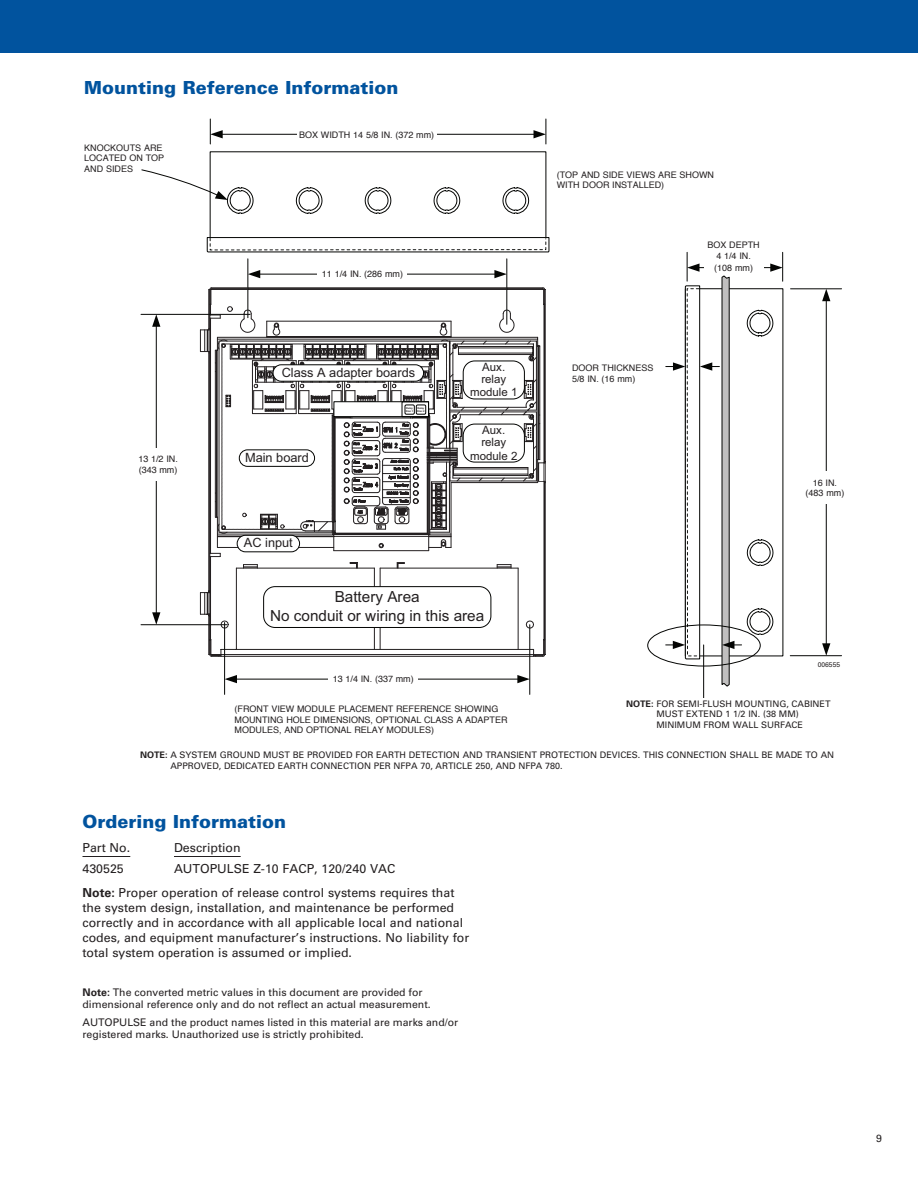
<style>
.page{position:relative;width:918px;height:1188px;background:#fff}
.page>*{position:absolute;margin:0;border:0;box-sizing:border-box;transform-origin:0 0}
._03_12_pt_Blue_Heade{font:900 18px "Univers LT Std";color:#01539e}
.t1{font:15.3px/18.3px "Arial";color:#231f20;text-align:center}
.t2{font:12.75px "Arial";color:#231f20}
._06_Text_8_25{font:12.3px/15px "Univers LT Std";color:#231f20}
._09_Tabbed_Copy{font:12.3px "Univers LT Std";color:#231f20}
.t3{font:11.55px/12.5px "Arial";color:#231f20;text-align:center}
._16_Note_7_pt__type{font:10.5px/12px "Univers LT Std";color:#231f20}
._12_Callouts{font:9px/10.5px "Helvetica";color:#231f20}
._12_Callouts-2{font:9px/10.5px "Univers LT Std";color:#231f20;text-align:center}
._15___of_Art_Drawing{font:6.75px "Univers LT Std";color:#231f20}
.t4{font:700 2.55px/3px "Arial";letter-spacing:.005em;color:#231f20}
.s1{font-weight:700}
</style>
<div class="page">
<div style="left:0;top:0;width:918px;height:53px;background:#01539e"></div>
<hr style="left:82px;top:856px;width:48px;height:1px;background:#231f20">
<hr style="left:174px;top:856px;width:67px;height:1px;background:#231f20">
<hr style="left:546px;top:290px;width:1px;height:365px;background:#231f20">
<svg style="left:209px;top:636px;width:336px;height:21px"></svg>
<hr style="left:222px;top:134px;width:156px;height:1px;background:#040503">
<hr style="left:378px;top:134px;width:157px;height:1px;background:#040503">
<svg style="left:210px;top:119px;width:13px;height:25px"></svg>
<svg style="left:534px;top:119px;width:12px;height:25px"></svg>
<hr style="left:790px;top:655px;width:52px;height:1px;background:#040503">
<hr style="left:791px;top:288px;width:51px;height:1px;background:#040503">
<hr style="left:826px;top:472px;width:1px;height:172px;background:#040503">
<hr style="left:826px;top:300px;width:1px;height:172px;background:#040503">
<svg style="left:822px;top:643px;width:8px;height:13px"></svg>
<svg style="left:822px;top:289px;width:8px;height:12px"></svg>
<hr style="left:703px;top:645px;width:1px;height:81px;background:#040503">
<svg style="left:665px;top:252px;width:119px;height:435px"></svg>
<div style="left:647px;top:624px;width:114px;height:42px;border:1px solid #040503;border-radius:50%"></div>
<hr style="left:224px;top:623px;width:1px;height:71px;background:#040503">
<hr style="left:529px;top:625px;width:1px;height:69px;background:#040503">
<hr style="left:236px;top:679px;width:141px;height:1px;background:#040503">
<hr style="left:377px;top:679px;width:141px;height:1px;background:#040503">
<svg style="left:225px;top:675px;width:12px;height:8px"></svg>
<svg style="left:517px;top:675px;width:13px;height:8px"></svg>
<svg style="left:141px;top:169px;width:633px;height:467px"></svg>
<svg style="left:215px;top:191px;width:13px;height:9px"></svg>
<div style="left:625px;top:699px;width:214px;height:55px;background:#fff"></div>
<div style="left:297px;top:125px;width:139px;height:19px;background:#fff"></div>
<div style="left:318px;top:264px;width:89px;height:19px;background:#fff"></div>
<div style="left:328px;top:669px;width:90px;height:19px;background:#fff"></div>
<div style="left:796px;top:471px;width:58px;height:33px;background:#fff"></div>
<div style="left:132px;top:448px;width:52px;height:33px;background:#fff"></div>
<div style="left:704px;top:239px;width:59px;height:34px;background:#fff"></div>
<p class="_03_12_pt_Blue_Heade" style="left:84px;top:76px;width:316px">Mounting Reference Information</p>
<p class="_12_Callouts" style="left:84px;top:143px;width:82px">KNOCKOUTS ARE<br>LOCATED ON TOP<br>AND SIDES</p>
<p class="_12_Callouts" style="left:138px;top:454px;width:41px">13 1/2 IN.</p>
<p class="_12_Callouts" style="left:139px;top:465px;width:40px">(343 mm)</p>
<p class="_12_Callouts" style="left:299px;top:129px;width:137px">BOX WIDTH 14 5/8 IN. (372 mm)</p>
<p class="_12_Callouts" style="left:322px;top:269px;width:83px">11 1/4 IN. (286 mm)</p>
<p class="t2" style="left:282px;top:368px;width:135px">Class A adapter boards</p>
<p class="t2" style="left:245px;top:453px;width:65px">Main board</p>
<p class="t2" style="left:244px;top:538px;width:50px">AC input</p>
<p class="t4" style="left:406px;top:407px;width:9px">Relay<br>Disc 1</p>
<p class="t4" style="left:417px;top:407px;width:9px">Relay<br>Disc 2</p>
<p class="t3" style="left:470px;top:362px;width:49px">Aux. relay module 1</p>
<p class="t3" style="left:481px;top:425px;width:26px;text-align:left">Aux. relay</p>
<p class="t3" style="left:470px;top:451px;width:49px">module 2</p>
<p class="t1" style="left:270px;top:589px;width:216px">Battery Area<br>No conduit or wiring in this area</p>
<p class="_12_Callouts" style="left:333px;top:674px;width:83px">13 1/4 IN. (337 mm)</p>
<p class="_12_Callouts" style="left:557px;top:170px;width:159px">(TOP AND SIDE VIEWS ARE SHOWN<br>WITH DOOR INSTALLED)</p>
<p class="_12_Callouts" style="left:572px;top:363px;width:83px">DOOR THICKNESS</p>
<p class="_12_Callouts" style="left:572px;top:374px;width:65px">5/8 IN. (16 mm)</p>
<p class="_12_Callouts" style="left:708px;top:240px;width:54px">BOX DEPTH</p>
<p class="_12_Callouts" style="left:716px;top:251px;width:36px">4 1/4 IN.</p>
<p class="_12_Callouts" style="left:714px;top:263px;width:40px">(108 mm)</p>
<p class="_12_Callouts" style="left:813px;top:478px;width:26px">16 IN.</p>
<p class="_12_Callouts" style="left:806px;top:488px;width:40px">(483 mm)</p>
<p class="_15___of_Art_Drawing" style="left:818px;top:661px;width:24px">006555</p>
<p class="_12_Callouts-2" style="left:626px;top:699px;width:206px"><span class="s1">NOTE:</span> FOR SEMI-FLUSH MOUNTING, CABINET<br>MUST EXTEND 1 1/2 IN. (38 MM)<br>MINIMUM FROM WALL SURFACE</p>
<p class="_12_Callouts-2" style="left:170px;top:750px;width:665px;text-align:left;text-indent:-30px"><span class="s1">NOTE:</span> A SYSTEM GROUND MUST BE PROVIDED FOR EARTH DETECTION AND TRANSIENT PROTECTION DEVICES. THIS CONNECTION SHALL BE MADE TO AN<br>APPROVED, DEDICATED EARTH CONNECTION PER NFPA 70, ARTICLE 250, AND NFPA 780.</p>
<p class="_12_Callouts" style="left:235px;top:704px;width:275px">(FRONT VIEW MODULE PLACEMENT REFERENCE SHOWING<br>MOUNTING HOLE DIMENSIONS, OPTIONAL CLASS A ADAPTER<br>MODULES, AND OPTIONAL RELAY MODULES)</p>
<p class="_03_12_pt_Blue_Heade" style="left:82px;top:810px;width:205px">Ordering Information</p>
<p class="_09_Tabbed_Copy" style="left:82px;top:840px;width:49px">Part No.</p>
<p class="_09_Tabbed_Copy" style="left:174px;top:840px;width:68px">Description</p>
<p class="_09_Tabbed_Copy" style="left:82px;top:861px;width:43px">430525</p>
<p class="_09_Tabbed_Copy" style="left:174px;top:861px;width:223px">AUTOPULSE Z-10 FACP, 120/240 VAC</p>
<p class="_06_Text_8_25" style="left:82px;top:885px;width:388px"><span class="s1">Note:</span> Proper operation of release control systems requires that the system design, installation, and maintenance be performed correctly and in accordance with all applicable local and national codes, and equipment manufacturer’s instructions. No liability for total system operation is assumed or implied.</p>
<p class="_16_Note_7_pt__type" style="left:82px;top:986px;width:350px"><span class="s1">Note:</span> The converted metric values in this document are provided for dimensional reference only and do not reflect an actual measurement.</p>
<p class="_16_Note_7_pt__type" style="left:82px;top:1016px;width:377px">AUTOPULSE and the product names listed in this material are marks and/or registered marks. Unauthorized use is strictly prohibited.</p>
<p class="_16_Note_7_pt__type" style="left:876px;top:1132px;width:7px">9</p>
</div>
